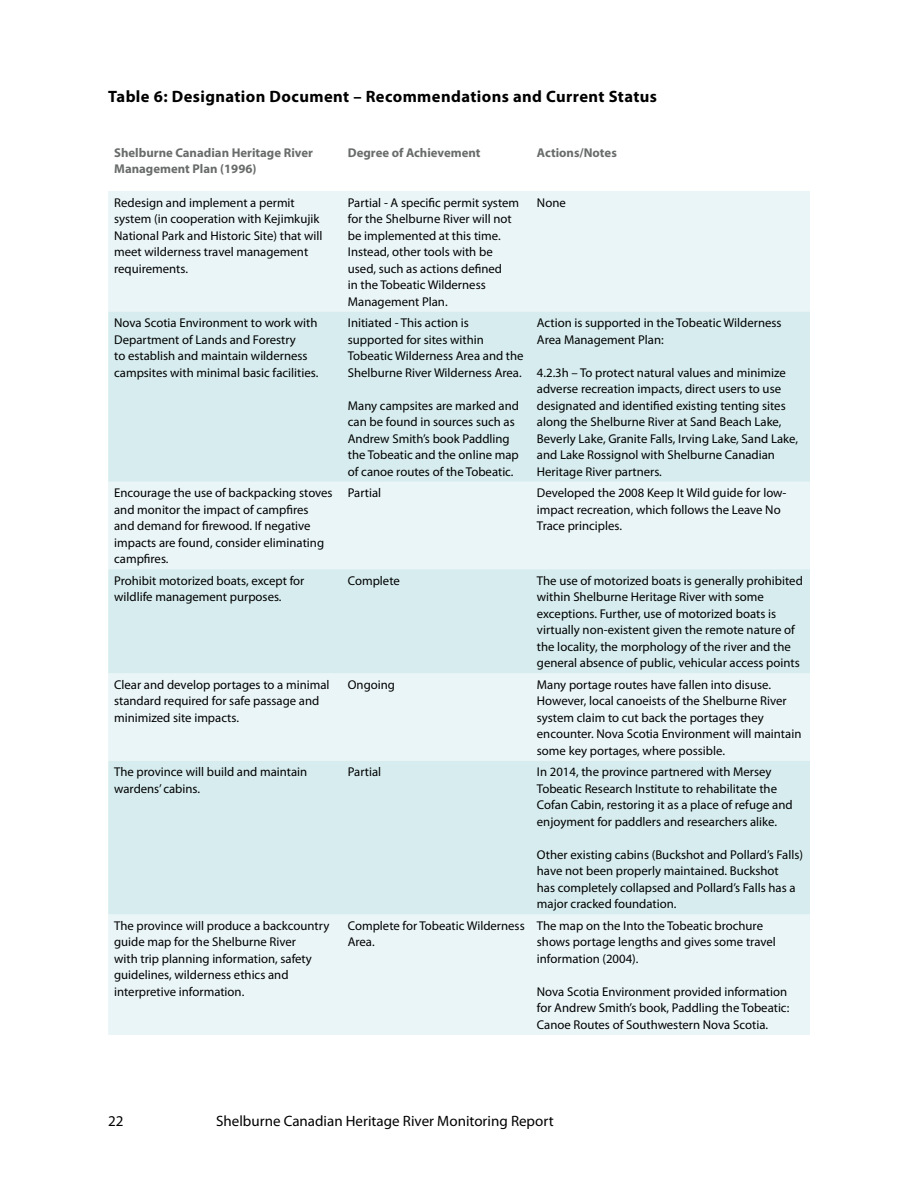
<style>
.page{position:relative;width:918px;height:1188px;background:#fff}
.page>*{position:absolute;margin:0;border:0;box-sizing:border-box;transform-origin:0 0}
.t1{font:700 16.5px "Myriad Pro";letter-spacing:.025em;color:#000}
.t2{font:15px "Myriad Pro";color:#000}
.t3{font:12.75px/16.5px "Myriad Pro";color:#000}
.t4{font:700 12.75px/16.5px "Myriad Pro";color:#6a6c6c}
</style>
<div class="page">
<div style="left:108px;top:191px;width:702px;height:844px;background:#eaf5f7"></div>
<svg style="left:108px;top:312px;width:702px;height:602px;background:#dbeef0"></svg>
<p class="t1" style="left:108px;top:86px;width:550px">Table 6: Designation Document – Recommendations and Current Status</p>
<p class="t4" style="left:114px;top:144px;width:200px">Shelburne Canadian Heritage River<br>Management Plan (1996)</p>
<p class="t4" style="left:348px;top:144px;width:134px">Degree of Achievement</p>
<p class="t4" style="left:537px;top:144px;width:81px">Actions/Notes</p>
<p class="t3" style="left:114px;top:194px;width:210px">Redesign and implement a permit system (in cooperation with Kejimkujik National Park and Historic Site) that will meet wilderness travel management requirements.</p>
<p class="t3" style="left:348px;top:194px;width:173px">Partial - A specific permit system for the Shelburne River will not be implemented at this time.<br>Instead, other tools with be used, such as actions defined<br>in the Tobeatic Wilderness<br>Management Plan.</p>
<p class="t3" style="left:537px;top:194px;width:30px">None</p>
<p class="t3" style="left:114px;top:314px;width:206px">Nova Scotia Environment to work with Department of Lands and Forestry<br>to establish and maintain wilderness campsites with minimal basic facilities.</p>
<p class="t3" style="left:348px;top:314px;width:177px">Initiated - This action is supported for sites within<br>Tobeatic Wilderness Area and the<br>Shelburne River Wilderness Area.</p>
<p class="t3" style="left:348px;top:397px;width:173px">Many campsites are marked and can be found in sources such as<br>Andrew Smith’s book Paddling the Tobeatic and the online map of canoe routes of the Tobeatic.</p>
<p class="t3" style="left:537px;top:314px;width:246px">Action is supported in the Tobeatic Wilderness<br>Area Management Plan:</p>
<p class="t3" style="left:537px;top:364px;width:263px">4.2.3h – To protect natural values and minimize adverse recreation impacts, direct users to use designated and identified existing tenting sites along the Shelburne River at Sand Beach Lake, Beverly Lake, Granite Falls, Irving Lake, Sand Lake, and Lake Rossignol with Shelburne Canadian Heritage River partners.</p>
<p class="t3" style="left:114px;top:484px;width:220px">Encourage the use of backpacking stoves and monitor the impact of campfires<br>and demand for firewood. If negative impacts are found, consider eliminating campfires.</p>
<p class="t3" style="left:348px;top:484px;width:35px">Partial</p>
<p class="t3" style="left:537px;top:484px;width:251px">Developed the 2008 Keep It Wild guide for low&shy;impact recreation, which follows the Leave No<br>Trace principles.</p>
<p class="t3" style="left:114px;top:572px;width:192px">Prohibit motorized boats, except for wildlife management purposes.</p>
<p class="t3" style="left:348px;top:572px;width:54px">Complete</p>
<p class="t3" style="left:537px;top:572px;width:267px">The use of motorized boats is generally prohibited within Shelburne Heritage River with some exceptions. Further, use of motorized boats is virtually non-existent given the remote nature of the locality, the morphology of the river and the general absence of public, vehicular access points</p>
<p class="t3" style="left:114px;top:676px;width:217px">Clear and develop portages to a minimal standard required for safe passage and minimized site impacts.</p>
<p class="t3" style="left:348px;top:676px;width:49px">Ongoing</p>
<p class="t3" style="left:537px;top:676px;width:266px">Many portage routes have fallen into disuse.<br>However, local canoeists of the Shelburne River system claim to cut back the portages they encounter. Nova Scotia Environment will maintain some key portages, where possible.</p>
<p class="t3" style="left:114px;top:764px;width:195px">The province will build and maintain wardens’ cabins.</p>
<p class="t3" style="left:348px;top:764px;width:35px">Partial</p>
<p class="t3" style="left:537px;top:764px;width:257px">In 2014, the province partnered with Mersey Tobeatic Research Institute to rehabilitate the Cofan Cabin, restoring it as a place of refuge and enjoyment for paddlers and researchers alike.</p>
<p class="t3" style="left:537px;top:846px;width:268px">Other existing cabins (Buckshot and Pollard’s Falls) have not been properly maintained. Buckshot<br>has completely collapsed and Pollard’s Falls has a major cracked foundation.</p>
<p class="t3" style="left:114px;top:917px;width:217px">The province will produce a backcountry guide map for the Shelburne River<br>with trip planning information, safety guidelines, wilderness ethics and interpretive information.</p>
<p class="t3" style="left:348px;top:917px;width:178px">Complete for Tobeatic Wilderness<br>Area.</p>
<p class="t3" style="left:537px;top:917px;width:240px">The map on the Into the Tobeatic brochure shows portage lengths and gives some travel information (2004).</p>
<p class="t3" style="left:537px;top:983px;width:254px">Nova Scotia Environment provided information for Andrew Smith’s book, Paddling the Tobeatic:<br>Canoe Routes of Southwestern Nova Scotia.</p>
<p class="t2" style="left:108px;top:1111px;width:17px">22</p>
<p class="t2" style="left:216px;top:1111px;width:339px">Shelburne Canadian Heritage River Monitoring Report</p>
</div>
